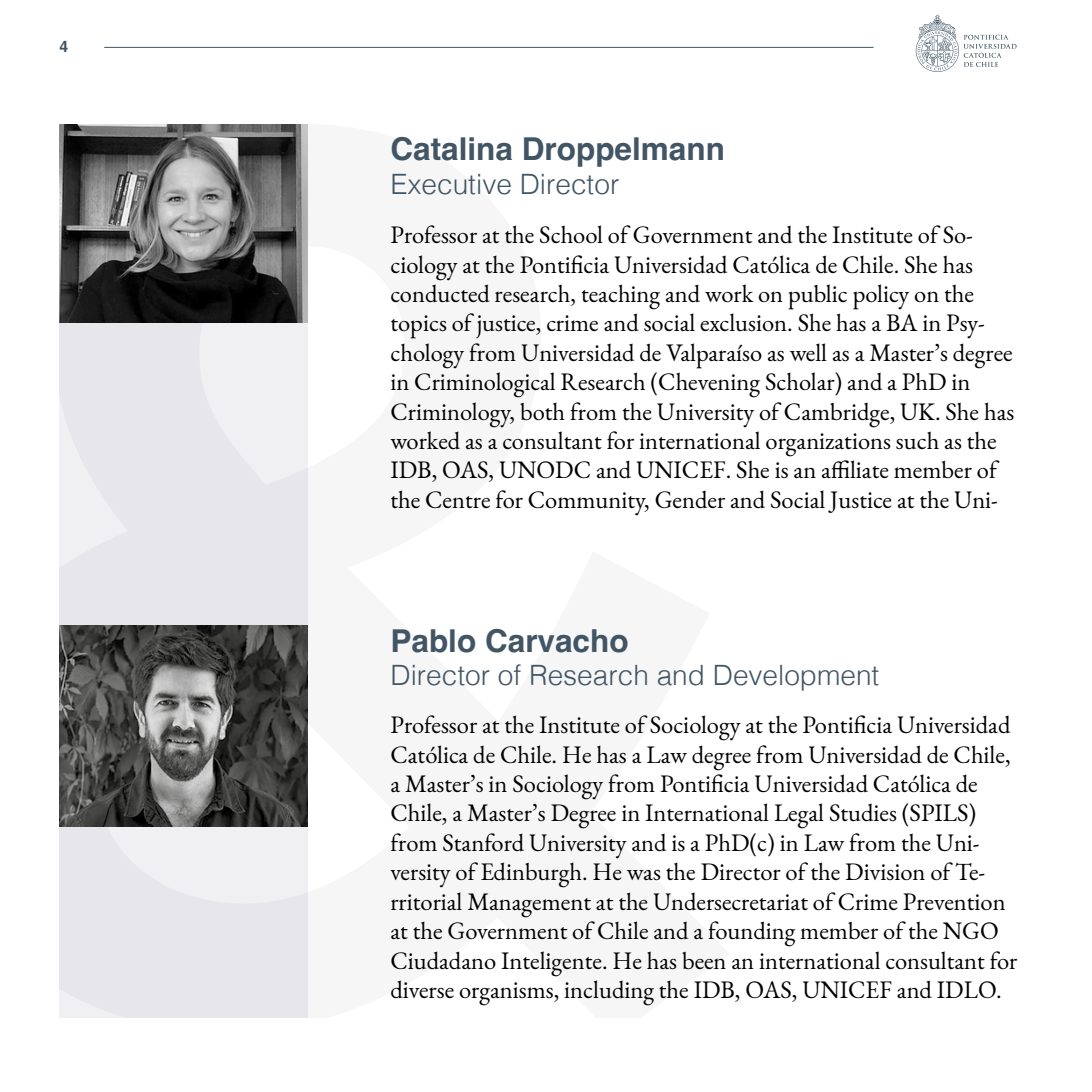
<style>
.page{position:relative;width:1092px;height:1092px;background:#fff}
.page>*{position:absolute;margin:0;border:0;box-sizing:border-box;transform-origin:0 0}
.t1{font:700 31.5px "Helvetica";color:#415564}
.t2{font:300 28px "Helvetica";color:#415564}
.t3{font:24.5px/29.4px "EB Garamond";color:#000}
.t4{font:700 15.75px "Helvetica";color:#415564}
</style>
<div class="page">
<svg style="left:915px;top:15px;width:101px;height:57px"></svg>
<hr style="left:104px;top:47px;width:769px;height:1px;background:#415564">
<svg style="left:60px;top:322px;width:248px;height:695px;fill:#e7e7eb"></svg>
<img style="left:60px;top:124px;width:248px;height:198px">
<img style="left:60px;top:625px;width:248px;height:201px">
<p class="t4" style="left:60px;top:36px;width:10px">4</p>
<p class="t1" style="left:390px;top:130px;width:336px">Catalina Droppelmann</p>
<p class="t2" style="left:390px;top:160px;width:230px">Executive Director</p>
<p class="t3" style="left:390px;top:220px;width:625px">Professor at the School of Government and the Institute of So&shy;ciology at the Pontificia Universidad Católica de Chile. She has conducted research, teaching and work on public policy on the topics of justice, crime and social exclusion. She has a BA in Psy&shy;chology from Universidad de Valparaíso as well as a Master’s degree in Criminological Research (Chevening Scholar) and a PhD in Criminology, both from the University of Cambridge, UK. She has worked as a consultant for international organizations such as the IDB, OAS, UNODC and UNICEF. She is an affiliate member of the Centre for Community, Gender and Social Justice at the Uni-</p>
<p class="t1" style="left:390px;top:621px;width:240px">Pablo Carvacho</p>
<p class="t2" style="left:390px;top:651px;width:490px">Director of Research and Development</p>
<p class="t3" style="left:390px;top:710px;width:628px">Professor at the Institute of Sociology at the Pontificia Universidad Católica de Chile. He has a Law degree from Universidad de Chile, a Master’s in Sociology from Pontificia Universidad Católica de Chile, a Master’s Degree in International Legal Studies (SPILS) from Stanford University and is a PhD(c) in Law from the Uni&shy;versity of Edinburgh. He was the Director of the Division of Te&shy;rritorial Management at the Undersecretariat of Crime Prevention at the Government of Chile and a founding member of the NGO Ciudadano Inteligente. He has been an international consultant for diverse organisms, including the IDB, OAS, UNICEF and IDLO.</p>
</div>
